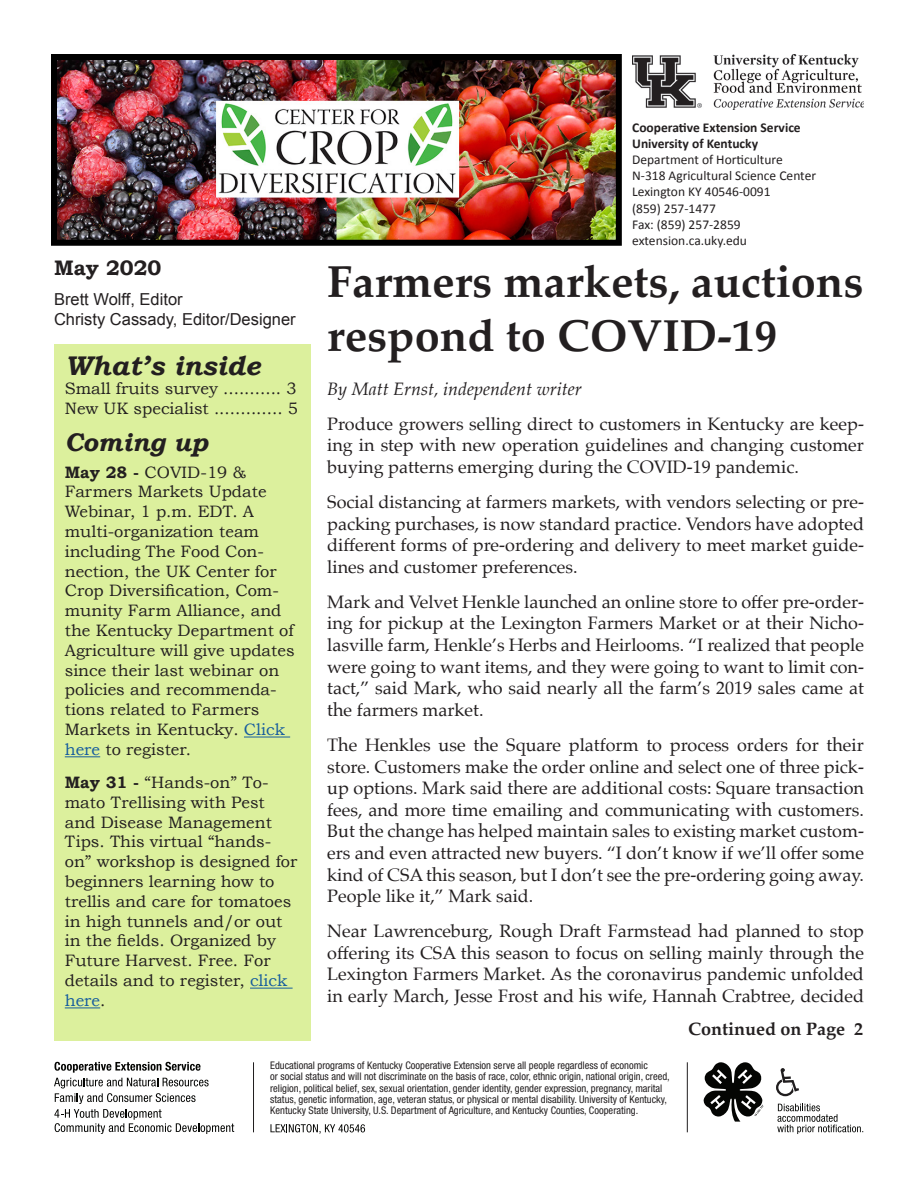
<style>
.page{position:relative;width:918px;height:1188px;background:#fff}
.page>*{position:absolute;margin:0;border:0;box-sizing:border-box;transform-origin:0 0}
.t1{font:700 45px/54px "Palatino";color:#231f20}
.t2{font:italic 700 27px "Bookman Old Style";color:#231f20}
.t3{font:italic 700 25.5px "Bookman Old Style";color:#231f20}
.t4{font:700 21px "Bookman Old Style";color:#231f20}
.t5{font:18px/21.6px "Palatino";color:#231f20;text-align:justify}
.t6{font:italic 18px "Palatino";color:#231f20}
.t7{font:700 18px "Palatino";color:#231f20}
.t8{font:16.5px/19.8px "Bookman Old Style";color:#231f20}
.t9{font:16.5px "Arial";color:#231f20}
.t10{font:13.5px/16.2px "Calibri";color:#231f20}
.t11{font:condensed 10.5px/11.2px "Helvetica Neue LT Std";color:#231f20}
.s1{font-weight:700}
.s2{color:#175d9e}
</style>
<div class="page">
<div style="left:54px;top:345px;width:257px;height:696px;background:#dcf09d"></div>
<hr style="left:244px;top:737px;width:46px;height:1px;background:#175d9e">
<hr style="left:65px;top:756px;width:35px;height:1px;background:#175d9e">
<hr style="left:250px;top:988px;width:43px;height:1px;background:#175d9e">
<hr style="left:65px;top:1007px;width:35px;height:1px;background:#175d9e">
<img style="left:632px;top:54px;width:232px;height:56px">
<img style="left:58px;top:61px;width:557px;height:178px">
<div style="left:51px;top:54px;width:571px;height:192px;border:6px solid #000"></div>
<div style="left:776px;top:1079px;width:19px;height:17px;border:2px solid #201d1e;border-radius:50%"></div>
<svg style="left:779px;top:1068px;width:20px;height:26px"></svg>
<svg style="left:54px;top:1062px;width:180px;height:72px"></svg>
<svg style="left:270px;top:1124px;width:95px;height:10px"></svg>
<svg style="left:777px;top:1104px;width:86px;height:30px"></svg>
<hr style="left:253px;top:1062px;width:1px;height:70px;background:#201d1e">
<hr style="left:687px;top:1062px;width:1px;height:70px;background:#201d1e">
<svg style="left:703px;top:1062px;width:60px;height:60px"></svg>
<p class="t4" style="left:54px;top:256px;width:109px">May 2020</p>
<p class="t9" style="left:54px;top:288px;width:130px">Brett Wolff, Editor</p>
<p class="t9" style="left:54px;top:308px;width:243px">Christy Cassady, Editor/Designer</p>
<p class="t2" style="left:65px;top:349px;width:197px">What’s inside</p>
<p class="t8" style="left:65px;top:379px;width:233px">Small fruits survey ........... 3</p>
<p class="t8" style="left:65px;top:398px;width:235px">New UK specialist ............. 5</p>
<p class="t3" style="left:65px;top:427px;width:145px">Coming up</p>
<p class="t8" style="left:65px;top:462px;width:231px"><span class="s1">May 28 -</span> COVID-19 &amp;<br>Farmers Markets Update<br>Webinar, 1 p.m. EDT. A multi-organization team including The Food Con&shy;nection, the UK Center for<br>Crop Diversification, Com&shy;munity Farm Alliance, and the Kentucky Department of<br>Agriculture will give updates since their last webinar on policies and recommenda&shy;tions related to Farmers<br>Markets in Kentucky. <span class="s2">Click here</span> to register.</p>
<p class="t8" style="left:65px;top:773px;width:234px"><span class="s1">May 31 -</span> “Hands-on” To&shy;mato Trellising with Pest and Disease Management<br>Tips. This virtual “hands&shy;on” workshop is designed for beginners learning how to trellis and care for tomatoes in high tunnels and/or out in the fields. Organized by<br>Future Harvest. Free. For details and to register, <span class="s2">click here</span>.</p>
<p class="t10" style="left:632px;top:119px;width:185px"><span class="s1">Cooperative Extension Service<br>University of Kentucky<br></span>Department of Horticulture<br>N-318 Agricultural Science Center<br>Lexington KY 40546-0091<br>(859) 257-1477<br>Fax: (859) 257-2859 extension.ca.uky.edu</p>
<p class="t1" style="left:327px;top:254px;width:538px">Farmers markets, auctions respond to COVID-19</p>
<p class="t6" style="left:327px;top:373px;width:256px">By Matt Ernst, independent writer</p>
<p class="t5" style="left:327px;top:413px;width:538px">Produce growers selling direct to customers in Kentucky are keep&shy;ing in step with new operation guidelines and changing customer buying patterns emerging during the COVID-19 pandemic.</p>
<p class="t5" style="left:327px;top:491px;width:538px">Social distancing at farmers markets, with vendors selecting or pre&shy;packing purchases, is now standard practice. Vendors have adopted different forms of pre-ordering and delivery to meet market guide&shy;lines and customer preferences.</p>
<p class="t5" style="left:327px;top:591px;width:538px">Mark and Velvet Henkle launched an online store to offer pre-order&shy;ing for pickup at the Lexington Farmers Market or at their Nicho&shy;lasville farm, Henkle’s Herbs and Heirlooms. “I realized that people were going to want items, and they were going to want to limit con&shy;tact,” said Mark, who said nearly all the farm’s 2019 sales came at the farmers market.</p>
<p class="t5" style="left:327px;top:734px;width:538px">The Henkles use the Square platform to process orders for their store. Customers make the order online and select one of three pick&shy;up options. Mark said there are additional costs: Square transaction fees, and more time emailing and communicating with customers.<br>But the change has helped maintain sales to existing market custom&shy;ers and even attracted new buyers. “I don’t know if we’ll offer some kind of CSA this season, but I don’t see the pre-ordering going away.<br>People like it,” Mark said.</p>
<p class="t5" style="left:327px;top:920px;width:538px">Near Lawrenceburg, Rough Draft Farmstead had planned to stop offering its CSA this season to focus on selling mainly through the Lexington Farmers Market. As the coronavirus pandemic unfolded in early March, Jesse Frost and his wife, Hannah Crabtree, decided</p>
<p class="t7" style="left:688px;top:1014px;width:176px">Continued on Page 2</p>
<p class="t11" style="left:270px;top:1060px;width:401px">Educational programs of Kentucky Cooperative Extension serve all people regardless of economic<br>or social status and will not discriminate on the basis of race, color, ethnic origin, national origin, creed, religion, political belief, sex, sexual orientation, gender identity, gender expression, pregnancy, marital status, genetic information, age, veteran status, or physical or mental disability. University of Kentucky, Kentucky State University, U.S. Department of Agriculture, and Kentucky Counties, Cooperating.</p>
</div>
